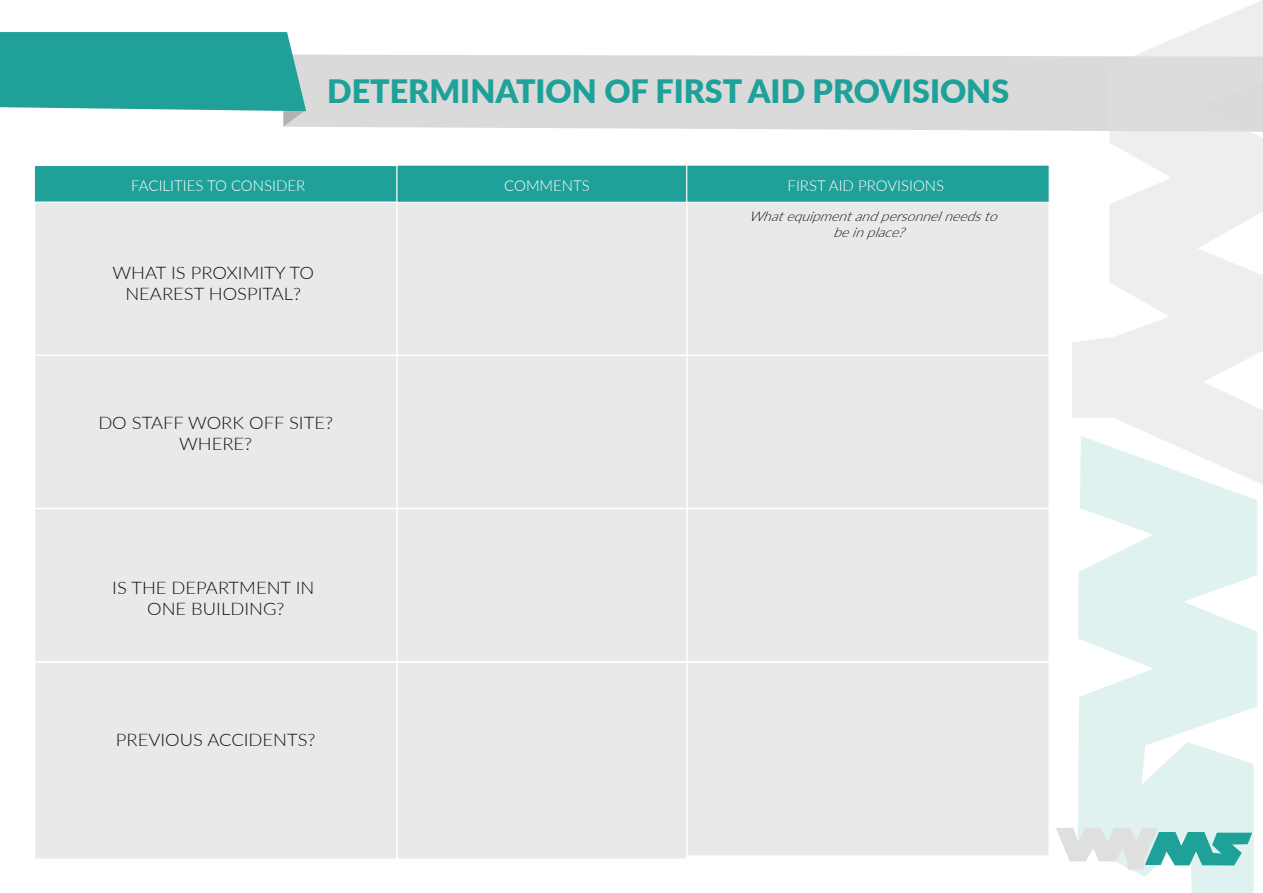
<style>
.page{position:relative;width:1263px;height:893px;background:#fff}
.page>*{position:absolute;margin:0;border:0;box-sizing:border-box;transform-origin:0 0}
.t1{font:900 32.25px "Lato";color:#1ea198}
.t2{font:300 17.4px/20.9px "Lato";color:#111;text-align:center;scale:1.06 1}
.t3{font:300 15px "Lato";color:#fff}
.t4{font:italic 300 13.35px/15.9px "Lato";color:#111;scale:1.06 1}
</style>
<div class="page">
<div style="left:34px;top:165px;width:363px;height:38px;background:#1fa098;border:1px solid #fff"></div>
<div style="left:34px;top:201px;width:364px;height:155px;background:#eae9e9;border:2px solid #fff"></div>
<div style="left:397px;top:165px;width:290px;height:38px;background:#1fa098"></div>
<div style="left:686px;top:165px;width:363px;height:38px;background:#1fa098"></div>
<div style="left:306px;top:55px;width:766px;height:76px;background:#d9dad9"></div>
<svg style="left:0;top:32px;width:306px;height:95px"></svg>
<div style="left:396px;top:201px;width:292px;height:155px;background:#eae9e9;border:2px solid #fff"></div>
<div style="left:686px;top:201px;width:364px;height:155px;background:#eae9e9;border:2px solid #fff"></div>
<div style="left:34px;top:355px;width:364px;height:154px;background:#eae9e9;border:2px solid #fff"></div>
<div style="left:396px;top:355px;width:292px;height:154px;background:#eae9e9;border:2px solid #fff"></div>
<div style="left:686px;top:355px;width:364px;height:154px;background:#eae9e9;border:2px solid #fff"></div>
<div style="left:34px;top:508px;width:364px;height:154px;background:#eae9e9;border:2px solid #fff"></div>
<div style="left:396px;top:508px;width:292px;height:154px;background:#eae9e9;border:2px solid #fff"></div>
<div style="left:686px;top:508px;width:364px;height:154px;background:#eae9e9;border:2px solid #fff"></div>
<div style="left:34px;top:661px;width:364px;height:199px;background:#eae9e9;border:2px solid #fff"></div>
<div style="left:396px;top:661px;width:292px;height:199px;background:#eae9e9;border:2px solid #fff"></div>
<div style="left:686px;top:661px;width:364px;height:196px;background:#eae9e9;border:2px solid #fff"></div>
<svg style="left:1072px;top:0;width:191px;height:485px;fill:#edeeed"></svg>
<svg style="left:1078px;top:436px;width:179px;height:457px;fill:#e0f2f0"></svg>
<svg style="left:1056px;top:828px;width:196px;height:42px;background:#a7d4d0"></svg>
<h1 class="t1" style="left:327px;top:67px;width:683px">DETERMINATION OF FIRST AID PROVISIONS</h1>
<p class="t3" style="left:131px;top:175px;width:175px">FACILITIES TO CONSIDER</p>
<p class="t2" style="left:113px;top:261px;width:192px">WHAT IS PROXIMITY TO<br>NEAREST HOSPITAL?</p>
<p class="t3" style="left:504px;top:175px;width:87px">COMMENTS</p>
<p class="t3" style="left:787px;top:175px;width:158px">FIRST AID PROVISIONS</p>
<p class="t4" style="left:833px;top:208px;width:162px;text-indent:-84px">Whatequipmentandpersonnelneedsto beinplace?</p>
<p class="t2" style="left:98px;top:412px;width:223px">DO STAFF WORK OFF SITE?<br>WHERE?</p>
<p class="t2" style="left:112px;top:577px;width:192px">IS THE DEPARTMENT IN<br>ONE BUILDING?</p>
<p class="t2" style="left:116px;top:728px;width:190px">PREVIOUS ACCIDENTS?</p>
</div>
